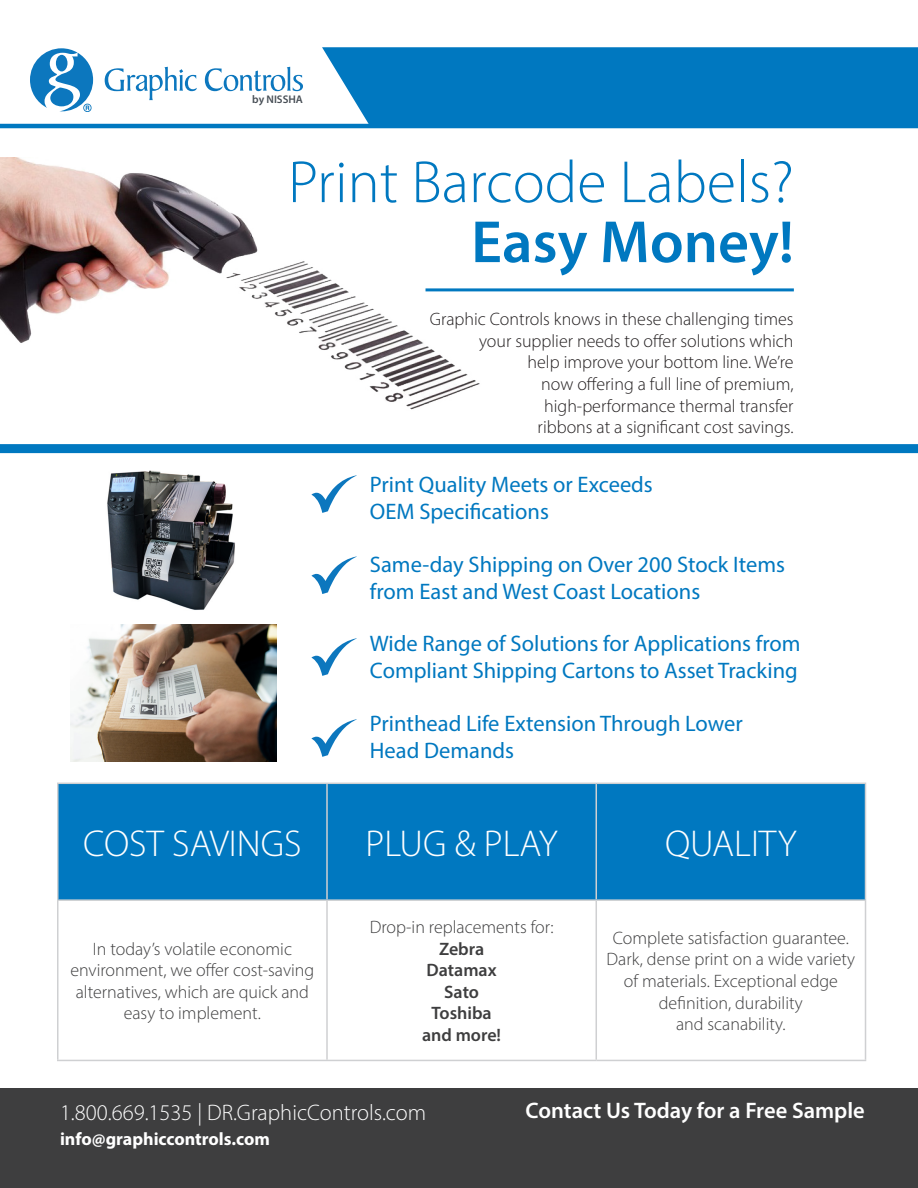
<style>
.page{position:relative;width:918px;height:1188px;background:#fff}
.page>*{position:absolute;margin:0;border:0;box-sizing:border-box;transform-origin:0 0}
.t1{font:300 60px "Myriad Pro";color:#0078c0}
.t2{font:600 60px "Myriad Pro";color:#0078c0}
.t3{font:300 37.5px "Myriad Pro";color:#fff}
.t4{font:22.5px/27px "Myriad Pro";color:#0078c0}
.t5{font:300 22.5px "Myriad Pro";color:#fff}
.t6{font:600 22.5px "Myriad Pro";color:#fff}
.t7{font:300 18px/21.6px "Myriad Pro";color:#3e3e3f;text-align:center}
.t8{font:300 18px/21.6px "Myriad Pro";color:#231f20;text-align:right}
.t9{font:600 18px "Myriad Pro";color:#3e3e3f}
.t10{font:700 18px "Myriad Pro";color:#fff}
.t11{font:600 11.1px "Myriad Pro";color:#474e55}
</style>
<div class="page">
<img style="left:0;top:157px;width:483px;height:253px">
<div style="left:322px;top:47px;width:596px;height:77px;background:#0078c0"></div>
<hr style="left:0;top:124px;width:918px;height:4px;background:#0078c0">
<svg style="left:105px;top:67px;width:92px;height:33px"></svg>
<svg style="left:205px;top:67px;width:98px;height:24px"></svg>
<svg style="left:30px;top:48px;width:63px;height:64px"></svg>
<div style="left:58px;top:784px;width:807px;height:115px;background:#0078c0"></div>
<hr style="left:57px;top:783px;width:270px;height:1px;background:#cfd0d2">
<hr style="left:57px;top:784px;width:1px;height:115px;background:#cfd0d2">
<hr style="left:327px;top:783px;width:269px;height:1px;background:#cfd0d2">
<hr style="left:326px;top:784px;width:2px;height:115px;background:#cfd0d2">
<hr style="left:596px;top:783px;width:270px;height:1px;background:#cfd0d2">
<hr style="left:596px;top:784px;width:1px;height:115px;background:#cfd0d2">
<hr style="left:865px;top:784px;width:1px;height:115px;background:#cfd0d2">
<hr style="left:57px;top:899px;width:270px;height:2px;background:#cfd0d2">
<hr style="left:327px;top:899px;width:269px;height:2px;background:#cfd0d2">
<hr style="left:596px;top:899px;width:270px;height:2px;background:#cfd0d2">
<hr style="left:57px;top:901px;width:1px;height:159px;background:#cfd0d2">
<hr style="left:326px;top:901px;width:2px;height:159px;background:#cfd0d2">
<hr style="left:596px;top:901px;width:1px;height:159px;background:#cfd0d2">
<hr style="left:865px;top:901px;width:1px;height:159px;background:#cfd0d2">
<hr style="left:57px;top:1060px;width:270px;height:1px;background:#cfd0d2">
<hr style="left:327px;top:1060px;width:269px;height:1px;background:#cfd0d2">
<hr style="left:596px;top:1060px;width:270px;height:1px;background:#cfd0d2">
<div style="left:0;top:1089px;width:918px;height:99px;background:#3e3e3f"></div>
<div style="left:0;top:444px;width:918px;height:9px;background:#0078c0"></div>
<hr style="left:426px;top:288px;width:368px;height:3px;background:#0078c0">
<img style="left:107px;top:471px;width:128px;height:139px">
<img style="left:70px;top:624px;width:206px;height:137px">
<svg style="left:311px;top:475px;width:46px;height:38px"></svg>
<svg style="left:311px;top:556px;width:46px;height:38px"></svg>
<svg style="left:311px;top:638px;width:46px;height:38px"></svg>
<svg style="left:311px;top:719px;width:46px;height:38px"></svg>
<p class="t11" style="left:252px;top:92px;width:52px">by NISSHA</p>
<p class="t1" style="left:288px;top:146px;width:507px">Print Barcode Labels?</p>
<p class="t2" style="left:471px;top:204px;width:324px">Easy Money!</p>
<p class="t8" style="left:430px;top:308px;width:365px">Graphic Controls knows in these challenging times your supplier needs to offer solutions which<br>help improve your bottom line. We’re<br>now offering a full line of premium, high-performance thermal transfer<br>ribbons at a significant cost savings.</p>
<p class="t4" style="left:370px;top:471px;width:284px">Print Quality Meets or Exceeds<br>OEM Specifications</p>
<p class="t4" style="left:370px;top:550px;width:417px">Same-day Shipping on Over 200 Stock Items from East and West Coast Locations</p>
<p class="t4" style="left:370px;top:630px;width:432px">Wide Range of Solutions for Applications from<br>Compliant Shipping Cartons to Asset Tracking</p>
<p class="t4" style="left:370px;top:709px;width:374px">Printhead Life Extension Through Lower<br>Head Demands</p>
<p class="t3" style="left:83px;top:821px;width:220px">COST SAVINGS</p>
<p class="t3" style="left:366px;top:821px;width:194px">PLUG &amp; PLAY</p>
<p class="t3" style="left:665px;top:821px;width:133px">QUALITY</p>
<p class="t7" style="left:70px;top:938px;width:245px">In today’s volatile economic environment, we offer cost-saving alternatives, which are quick and easy to implement.</p>
<p class="t7" style="left:370px;top:916px;width:185px">Drop-in replacements for:</p>
<p class="t9" style="left:439px;top:937px;width:47px">Zebra</p>
<p class="t9" style="left:427px;top:959px;width:72px">Datamax</p>
<p class="t9" style="left:444px;top:980px;width:36px">Sato</p>
<p class="t9" style="left:431px;top:1002px;width:62px">Toshiba</p>
<p class="t9" style="left:422px;top:1024px;width:81px">and more!</p>
<p class="t7" style="left:607px;top:927px;width:250px">Complete satisfaction guarantee.<br>Dark, dense print on a wide variety of materials. Exceptional edge definition, durability<br>and scanability.</p>
<p class="t5" style="left:60px;top:1099px;width:368px">1.800.669.1535 | DR.GraphicControls.com</p>
<p class="t10" style="left:60px;top:1127px;width:212px">info@graphiccontrols.com</p>
<p class="t6" style="left:525px;top:1097px;width:341px">Contact Us Today for a Free Sample</p>
</div>
